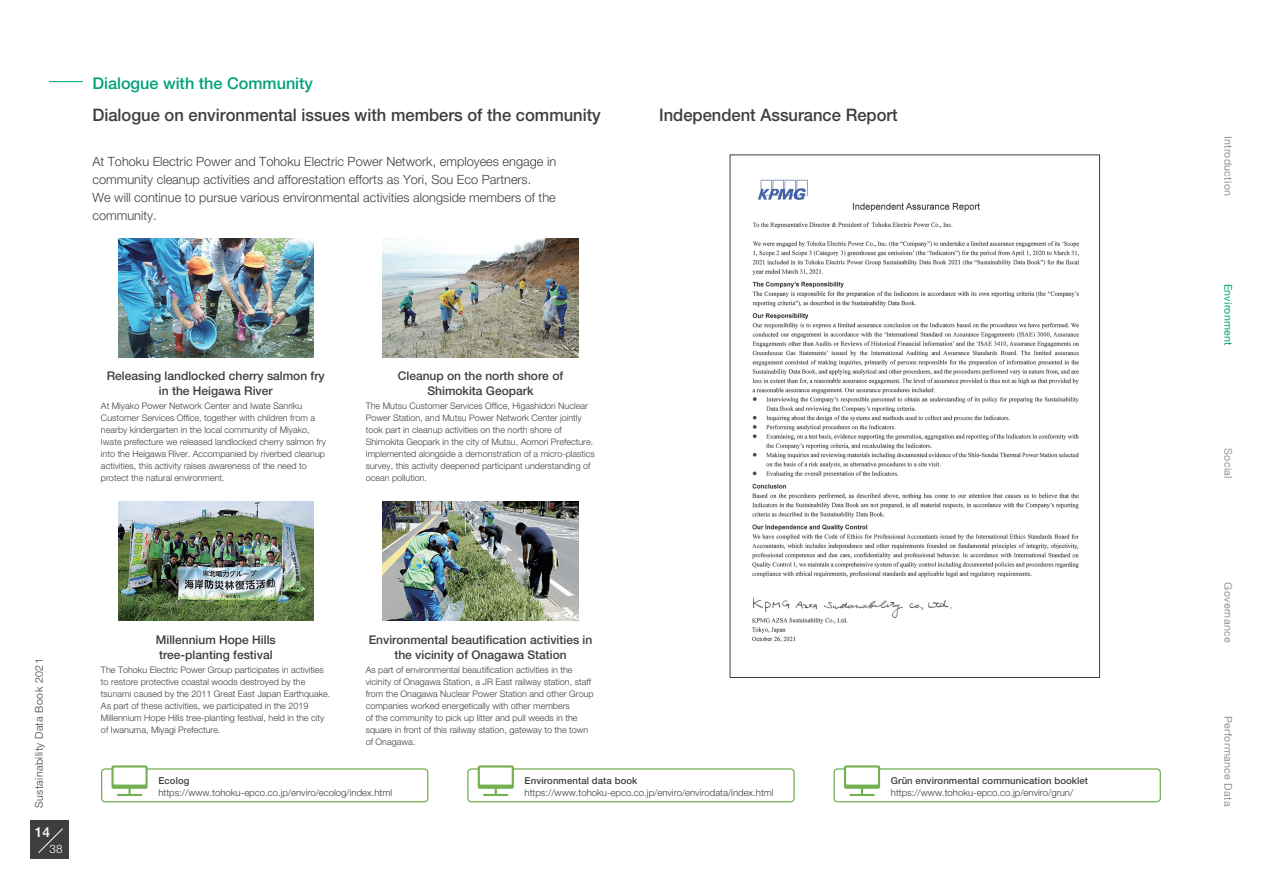
<style>
.page{position:relative;width:1263px;height:893px;background:#fff}
.page>*{position:absolute;margin:0;border:0;box-sizing:border-box;transform-origin:0 0}
.t1{font:500 17.25px "Helvetica Neue LT Pro";color:#3e3e3f;scale:.96 1}
.t2{font:500 16.2px "Helvetica Neue LT Pro";color:#00a17b}
.t3{font:500 13.8px "Helvetica Neue LT Pro";color:#fff}
.t4{font:300 12.75px/18px "Helvetica Neue LT Pro";color:#3e3e3f}
.t5{font:500 12px/15px "Helvetica Neue LT Pro";color:#3e3e3f;text-align:center}
.t6{font:300 11.7px "Helvetica Neue LT Pro";color:#fff}
.t7{font:10.65px "Helvetica Neue LT Pro";letter-spacing:.025em;color:#939598}
.t8{font:300 10.65px "Helvetica Neue LT Pro";letter-spacing:.04em;color:#3e3e3f}
.t9{font:10.65px "Helvetica Neue LT Pro";letter-spacing:.025em;color:#00a17b}
.t10{font:300 9.6px "Helvetica Neue LT Pro";color:#3e3e3f}
.t11{font:500 9.6px "Helvetica Neue LT Pro";letter-spacing:.01em;color:#3e3e3f}
.t12{font:300 9px/12px "Helvetica Neue LT Pro";color:#3e3e3f}
</style>
<div class="page">
<img style="left:118px;top:238px;width:196px;height:119px">
<img style="left:383px;top:502px;width:195px;height:119px">
<img style="left:118px;top:502px;width:196px;height:119px">
<img style="left:383px;top:238px;width:195px;height:119px">
<div style="left:101px;top:768px;width:327px;height:34px;border:1px solid #74b052;border-radius:4px"></div>
<svg style="left:111px;top:765px;width:37px;height:24px"></svg>
<hr style="left:118px;top:794px;width:23px;height:2px;background:#74b052">
<svg style="left:128px;top:789px;width:3px;height:5px"></svg>
<div style="left:114px;top:767px;width:31px;height:17px;background:#fff"></div>
<div style="left:467px;top:768px;width:328px;height:34px;border:1px solid #74b052;border-radius:4px"></div>
<div style="left:478px;top:765px;width:36px;height:24px;background:linear-gradient(to right,#74b052,#74b052);border-radius:2px"></div>
<hr style="left:484px;top:794px;width:23px;height:2px;background:#74b052">
<div style="left:480px;top:767px;width:32px;height:17px;background:#fff"></div>
<div style="left:833px;top:768px;width:328px;height:34px;border:1px solid #74b052;border-radius:4px"></div>
<div style="left:844px;top:765px;width:36px;height:24px;background:linear-gradient(to right,#74b052,#74b052);border-radius:2px"></div>
<hr style="left:850px;top:794px;width:24px;height:2px;background:#74b052">
<div style="left:846px;top:767px;width:32px;height:17px;background:#fff"></div>
<img style="left:752px;top:175px;width:327px;height:467px">
<div style="left:31px;top:821px;width:38px;height:38px;background:#3e3e3f"></div>
<svg style="left:38px;top:828px;width:25px;height:25px"></svg>
<hr style="left:49px;top:81px;width:34px;height:1px;background:#00a17b">
<h2 class="t2" style="left:92px;top:74px;width:222px">Dialogue with the Community</h2>
<h1 class="t1" style="left:92px;top:105px;width:531px">Dialogue on environmental issues with members of the community</h1>
<p class="t4" style="left:92px;top:152px;width:465px">At Tohoku Electric Power and Tohoku Electric Power Network, employees engage in community cleanup activities and afforestation efforts as Yori, Sou Eco Partners.<br>We will continue to pursue various environmental activities alongside members of the community.</p>
<h1 class="t1" style="left:659px;top:105px;width:250px">Independent Assurance Report</h1>
<h3 class="t5" style="left:107px;top:368px;width:220px">Releasing landlocked cherry salmon fry in the Heigawa River</h3>
<p class="t12" style="left:101px;top:400px;width:226px">At Miyako Power Network Center and Iwate Sanriku Customer Services Office, together with children from a nearby kindergarten in the local community of Miyako, Iwate prefecture we released landlocked cherry salmon fry into the Heigawa River. Accompanied by riverbed cleanup activities, this activity raises awareness of the need to protect the natural environment.</p>
<h3 class="t5" style="left:398px;top:368px;width:167px">Cleanup on the north shore of<br>Shimokita Geopark</h3>
<p class="t12" style="left:366px;top:400px;width:231px">The Mutsu Customer Services Office, Higashidori Nuclear Power Station, and Mutsu Power Network Center jointly took part in cleanup activities on the north shore of Shimokita Geopark in the city of Mutsu, Aomori Prefecture.<br>Implemented alongside a demonstration of a micro-plastics survey, this activity deepened participant understanding of ocean pollution.</p>
<p class="t8" style="left:33px;top:808px;width:151px;rotate:-90deg">Sustainability Data Book 2021</p>
<h3 class="t3" style="left:35px;top:824px;width:17px">14</h3>
<p class="t6" style="left:50px;top:842px;width:15px">38</p>
<h3 class="t5" style="left:156px;top:632px;width:122px;text-align:left">Millennium Hope Hills tree-planting festival</h3>
<p class="t12" style="left:101px;top:664px;width:231px">The Tohoku Electric Power Group participates in activities to restore protective coastal woods destroyed by the tsunami caused by the 2011 Great East Japan Earthquake.<br>As part of these activities, we participated in the 2019<br>Millennium Hope Hills tree-planting festival, held in the city of Iwanuma, Miyagi Prefecture.</p>
<p class="t11" style="left:158px;top:775px;width:33px">Ecolog</p>
<h3 class="t5" style="left:369px;top:632px;width:225px">Environmental beautification activities in the vicinity of Onagawa Station</h3>
<p class="t12" style="left:366px;top:664px;width:229px">As part of environmental beautification activities in the vicinity of Onagawa Station a, JR East railway station, staff from the Onagawa Nuclear Power Station and other Group companies worked energetically with other members<br>of the community to pick up litter and pull weeds in the square in front of this railway station, gateway to the town of Onagawa.</p>
<p class="t11" style="left:525px;top:775px;width:114px">Environmental data book</p>
<p class="t10" style="left:158px;top:787px;width:235px">https://www.tohoku-epco.co j p. /enviro/ecolog/index.html</p>
<p class="t10" style="left:525px;top:787px;width:250px">https://www.tohoku-epco.co j p. /enviro/envirodata/index.html</p>
<p class="t11" style="left:891px;top:775px;width:199px">Grün environmental communication booklet</p>
<p class="t10" style="left:891px;top:787px;width:184px">https://www.tohoku-epco.co j p. /enviro/grun/</p>
<p class="t7" style="left:1234px;top:136px;width:62px;rotate:90deg">Introduction</p>
<p class="t9" style="left:1234px;top:283px;width:64px;rotate:90deg">Environment</p>
<p class="t7" style="left:1234px;top:448px;width:32px;rotate:90deg">Social</p>
<p class="t7" style="left:1234px;top:582px;width:62px;rotate:90deg">Governance</p>
<p class="t7" style="left:1234px;top:716px;width:92px;rotate:90deg">Performance Data</p>
</div>
